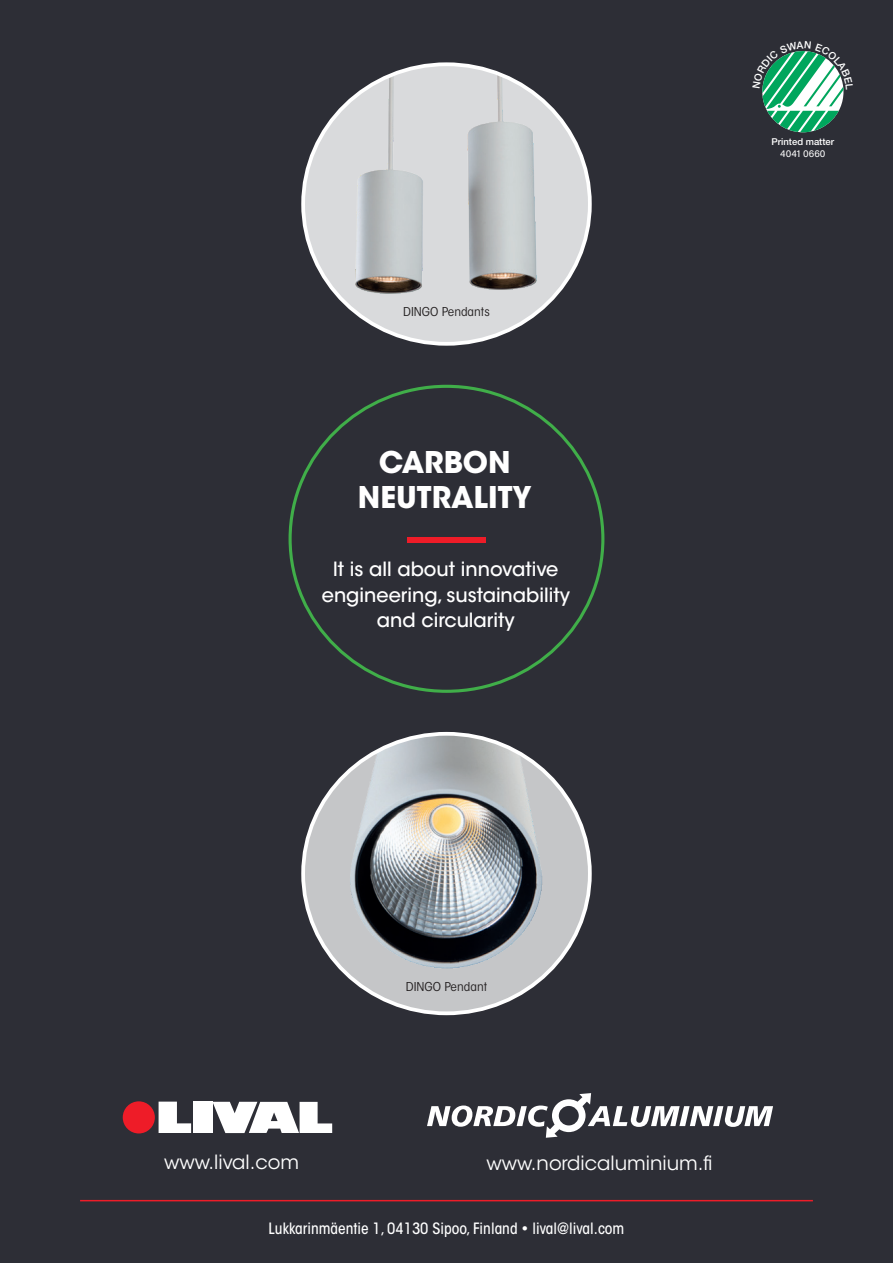
<style>
.page{position:relative;width:893px;height:1263px;background:#2d2e36}
.page>*{position:absolute;margin:0;border:0;box-sizing:border-box;transform-origin:0 0}
.t1{font:700 29.7px/35.7px "ITC Avant Garde Std";color:#fff;text-align:center}
.t2{font:500 19.5px/25.5px "ITC Avant Garde Std";color:#fff;text-align:center}
.t3{font:19.5px "ITC Avant Garde Std";color:#fff}
.t4{font:500 condensed 15.45px "ITC Avant Garde Std";color:#fff}
.t5{font:condensed 12.15px "ITC Avant Garde Std";color:#231f20;scale:1.11 1}
.t6{font:10.05px "Acumin Variable Concept";letter-spacing:.01em;color:#fff}
.t7{font:500 9.45px/11.4px "Helvetica Neue LT Std";color:#fff;text-align:center}
</style>
<div class="page">
<img style="left:304px;top:734px;width:285px;height:269px">
<svg style="left:303px;top:64px;width:287px;height:280px;background:#dfe0e2"></svg>
<img style="left:331px;top:67px;width:251px;height:275px">
<hr style="left:80px;top:1200px;width:733px;height:1px;background:#ee1c28">
<div style="left:193px;top:1102px;width:19px;height:31px;background:#fff"></div>
<svg style="left:159px;top:1101px;width:32px;height:32px"></svg>
<div style="left:123px;top:1101px;width:32px;height:32px;background:#ee1c28;border-radius:50%"></div>
<svg style="left:212px;top:1102px;width:120px;height:31px"></svg>
<svg style="left:427px;top:1093px;width:346px;height:45px"></svg>
<div style="left:407px;top:537px;width:78px;height:5px;background:#ee1c28"></div>
<svg style="left:762px;top:51px;width:82px;height:81px"></svg>
<p class="t5" style="left:403px;top:305px;width:80px">DINGO Pendants</p>
<h1 class="t1" style="left:358px;top:444px;width:175px">CARBON<br>NEUTRALITY</h1>
<p class="t2" style="left:322px;top:557px;width:250px">lt is all about innovative engineering, sustainability and circularity</p>
<p class="t7" style="left:772px;top:136px;width:64px">Printed matter<br>1234 5678</p>
<p class="t6" style="left:780px;top:147px;width:47px">4041 0660</p>
<p class="t5" style="left:406px;top:979px;width:75px">DINGO Pendant</p>
<p class="t3" style="left:164px;top:1150px;width:137px">www.lival.com</p>
<p class="t3" style="left:486px;top:1151px;width:228px">www.nordicaluminium.fi</p>
<p class="t4" style="left:269px;top:1219px;width:357px">Lukkarinmäentie 1, 04130 Sipoo, Finland • lival@lival.com</p>
</div>
